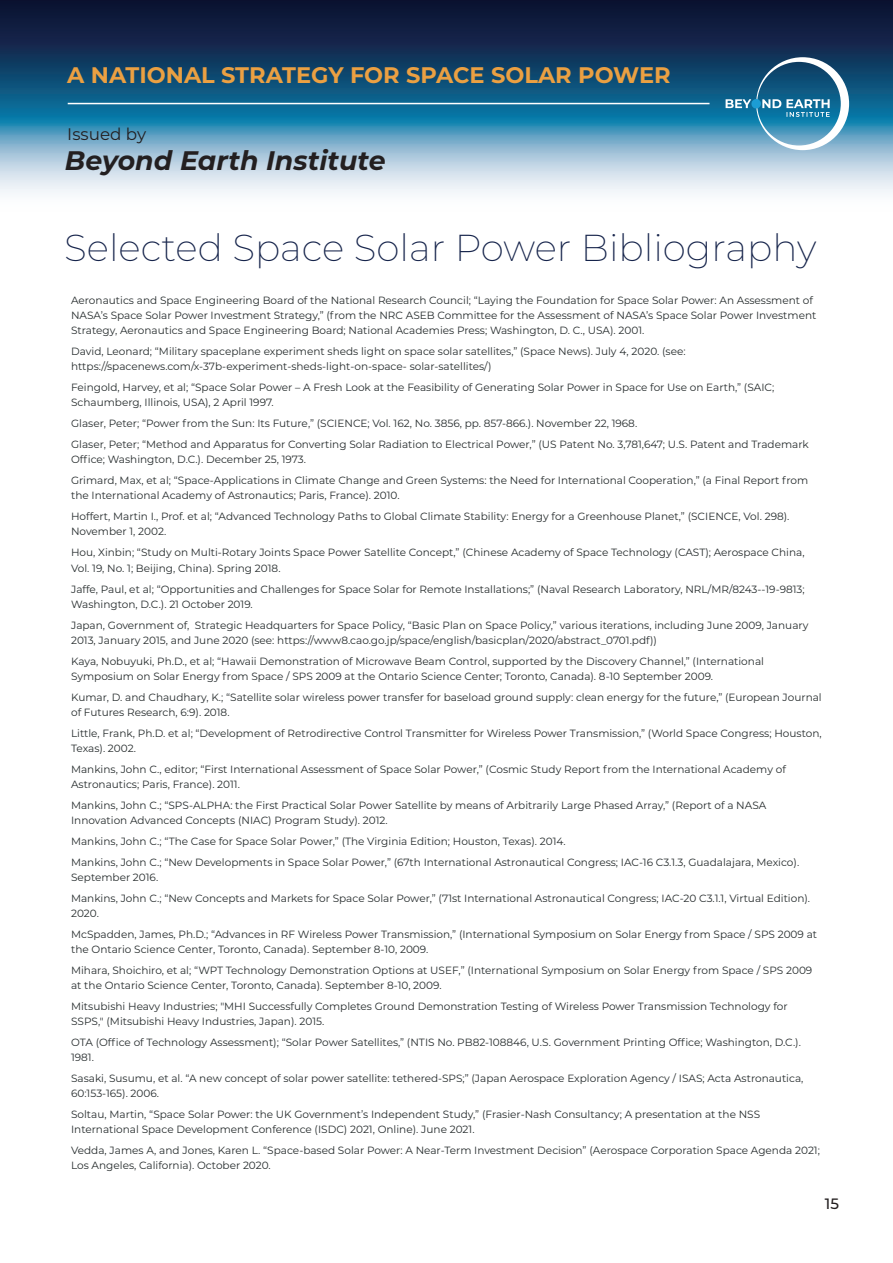
<style>
.page{position:relative;width:893px;height:1263px;background:#fff}
.page>*{position:absolute;margin:0;border:0;box-sizing:border-box;transform-origin:0 0}
.t1{font:200 37.5px "Montserrat";color:#16244b}
.t2{font:italic 700 26.85px "Montserrat";color:#231f20}
.t3{font:700 22.5px "Montserrat";color:#eba042}
.t4{font:16.8px "Montserrat";color:#231f20}
.t5{font:500 15px "Montserrat";color:#231f20}
.t6{font:10.5px/21px "Montserrat";color:#262c2d}
</style>
<div class="page">
<svg style="left:0;top:0;width:893px;height:193px"></svg>
<svg style="left:726px;top:57px;width:123px;height:93px"></svg>
<hr style="left:68px;top:103px;width:641px;height:1px;background:#fff">
<h3 class="t3" style="left:67px;top:59px;width:605px">A NATIONAL STRATEGY FOR SPACE SOLAR POWER</h3>
<h3 class="t4" style="left:67px;top:122px;width:80px">Issued by</h3>
<h2 class="t2" style="left:65px;top:141px;width:322px">Beyond Earth Institute</h2>
<h1 class="t1" style="left:64px;top:223px;width:754px">Selected Space Solar Power Bibliography</h1>
<p class="t6" style="left:71px;top:293px;width:747px;line-height:15px">Aeronautics and Space Engineering Board of the National Research Council; “Laying the Foundation for Space Solar Power: An Assessment of<br>NASA’s Space Solar Power Investment Strategy,” (from the NRC ASEB Committee for the Assessment of NASA’s Space Solar Power Investment<br>Strategy, Aeronautics and Space Engineering Board; National Academies Press; Washington, D. C., USA). 2001.</p>
<p class="t6" style="left:71px;top:344px;width:616px;line-height:15px">David, Leonard; “Military spaceplane experiment sheds light on space solar satellites,” (Space News). July 4, 2020. (see: https://spacenews.com/x-37b-experiment-sheds-light-on-space- solar-satellites/)</p>
<p class="t6" style="left:71px;top:380px;width:705px;line-height:15px">Feingold, Harvey, et al; “Space Solar Power – A Fresh Look at the Feasibility of Generating Solar Power in Space for Use on Earth,” (SAIC;<br>Schaumberg, Illinois, USA), 2 April 1997.</p>
<p class="t6" style="left:71px;top:413px;width:739px">Glaser, Peter; “Power from the Sun: Its Future,” (SCIENCE; Vol. 162, No. 3856, pp. 857-866.). November 22, 1968.<br>Glaser, Peter; “Method and Apparatus for Converting Solar Radiation to Electrical Power,” (US Patent No. 3,781,647; U.S. Patent and Trademark</p>
<p class="t6" style="left:71px;top:449px;width:739px">Office; Washington, D.C.). December 25, 1973.<br>Grimard, Max, et al; “Space-Applications in Climate Change and Green Systems: the Need for International Cooperation,” (a Final Report from</p>
<p class="t6" style="left:71px;top:485px;width:720px">the International Academy of Astronautics; Paris, France). 2010.<br>Hoffert, Martin I., Prof. et al; “Advanced Technology Paths to Global Climate Stability: Energy for a Greenhouse Planet,” (SCIENCE, Vol. 298).</p>
<p class="t6" style="left:71px;top:521px;width:735px">November 1, 2002.<br>Hou, Xinbin; “Study on Multi-Rotary Joints Space Power Satellite Concept,” (Chinese Academy of Space Technology (CAST); Aerospace China,</p>
<p class="t6" style="left:71px;top:557px;width:735px">Vol. 19, No. 1; Beijing, China). Spring 2018.<br>Jaffe, Paul, et al; “Opportunities and Challenges for Space Solar for Remote Installations;” (Naval Research Laboratory, NRL/MR/8243--19-9813;</p>
<p class="t6" style="left:71px;top:593px;width:739px">Washington, D.C.). 21 October 2019.<br>Japan, Government of, Strategic Headquarters for Space Policy, “Basic Plan on Space Policy,” various iterations, including June 2009, January</p>
<p class="t6" style="left:71px;top:629px;width:694px">2013, January 2015, and June 2020 (see: https://www8.cao.go.jp/space/english/basicplan/2020/abstract_0701.pdf))<br>Kaya, Nobuyuki, Ph.D., et al; “Hawaii Demonstration of Microwave Beam Control, supported by the Discovery Channel,” (International</p>
<p class="t6" style="left:71px;top:665px;width:752px">Symposium on Solar Energy from Space / SPS 2009 at the Ontario Science Center; Toronto, Canada). 8-10 September 2009.<br>Kumar, D. and Chaudhary, K.; “Satellite solar wireless power transfer for baseload ground supply: clean energy for the future,” (European Journal</p>
<p class="t6" style="left:71px;top:701px;width:752px">of Futures Research, 6:9). 2018.<br>Little, Frank, Ph.D. et al; “Development of Retrodirective Control Transmitter for Wireless Power Transmission,” (World Space Congress; Houston,</p>
<p class="t6" style="left:71px;top:737px;width:716px">Texas). 2002.<br>Mankins, John C., editor; “First International Assessment of Space Solar Power,” (Cosmic Study Report from the International Academy of</p>
<p class="t6" style="left:71px;top:773px;width:697px">Astronautics; Paris, France). 2011.<br>Mankins, John C.; “SPS-ALPHA: the First Practical Solar Power Satellite by means of Arbitrarily Large Phased Array,” (Report of a NASA</p>
<p class="t6" style="left:71px;top:809px;width:730px">Innovation Advanced Concepts (NIAC) Program Study). 2012.<br>Mankins, John C.; “The Case for Space Solar Power,” (The Virginia Edition; Houston, Texas). 2014.<br>Mankins, John C.; “New Developments in Space Solar Power,” (67th International Astronautical Congress; IAC-16 C3.1.3, Guadalajara, Mexico).</p>
<p class="t6" style="left:71px;top:866px;width:741px">September 2016.<br>Mankins, John C.; “New Concepts and Markets for Space Solar Power,” (71st International Astronautical Congress; IAC-20 C3.1.1, Virtual Edition).</p>
<p class="t6" style="left:71px;top:902px;width:748px">2020.<br>McSpadden, James, Ph.D.; “Advances in RF Wireless Power Transmission,” (International Symposium on Solar Energy from Space / SPS 2009 at</p>
<p class="t6" style="left:71px;top:938px;width:743px">the Ontario Science Center, Toronto, Canada). September 8-10, 2009.<br>Mihara, Shoichiro, et al; “WPT Technology Demonstration Options at USEF,” (International Symposium on Solar Energy from Space / SPS 2009</p>
<p class="t6" style="left:71px;top:974px;width:718px">at the Ontario Science Center, Toronto, Canada). September 8-10, 2009.<br>Mitsubishi Heavy Industries; "MHI Successfully Completes Ground Demonstration Testing of Wireless Power Transmission Technology for</p>
<p class="t6" style="left:71px;top:1010px;width:731px">SSPS," (Mitsubishi Heavy Industries, Japan). 2015.<br>OTA (Office of Technology Assessment); “Solar Power Satellites,” (NTIS No. PB82-108846, U.S. Government Printing Office; Washington, D.C.).</p>
<p class="t6" style="left:71px;top:1046px;width:734px">1981.<br>Sasaki, Susumu, et al. “A new concept of solar power satellite: tethered-SPS;” (Japan Aerospace Exploration Agency / ISAS; Acta Astronautica,</p>
<p class="t6" style="left:71px;top:1082px;width:691px">60:153-165). 2006.<br>Soltau, Martin, “Space Solar Power: the UK Government’s Independent Study,” (Frasier-Nash Consultancy; A presentation at the NSS</p>
<p class="t6" style="left:71px;top:1118px;width:750px">International Space Development Conference (ISDC) 2021, Online). June 2021.<br>Vedda, James A, and Jones, Karen L. “Space-based Solar Power: A Near-Term Investment Decision” (Aerospace Corporation Space Agenda 2021;</p>
<p class="t6" style="left:71px;top:1154px;width:201px">Los Angeles, California). October 2020.</p>
<h3 class="t5" style="left:825px;top:1193px;width:16px">15</h3>
</div>
